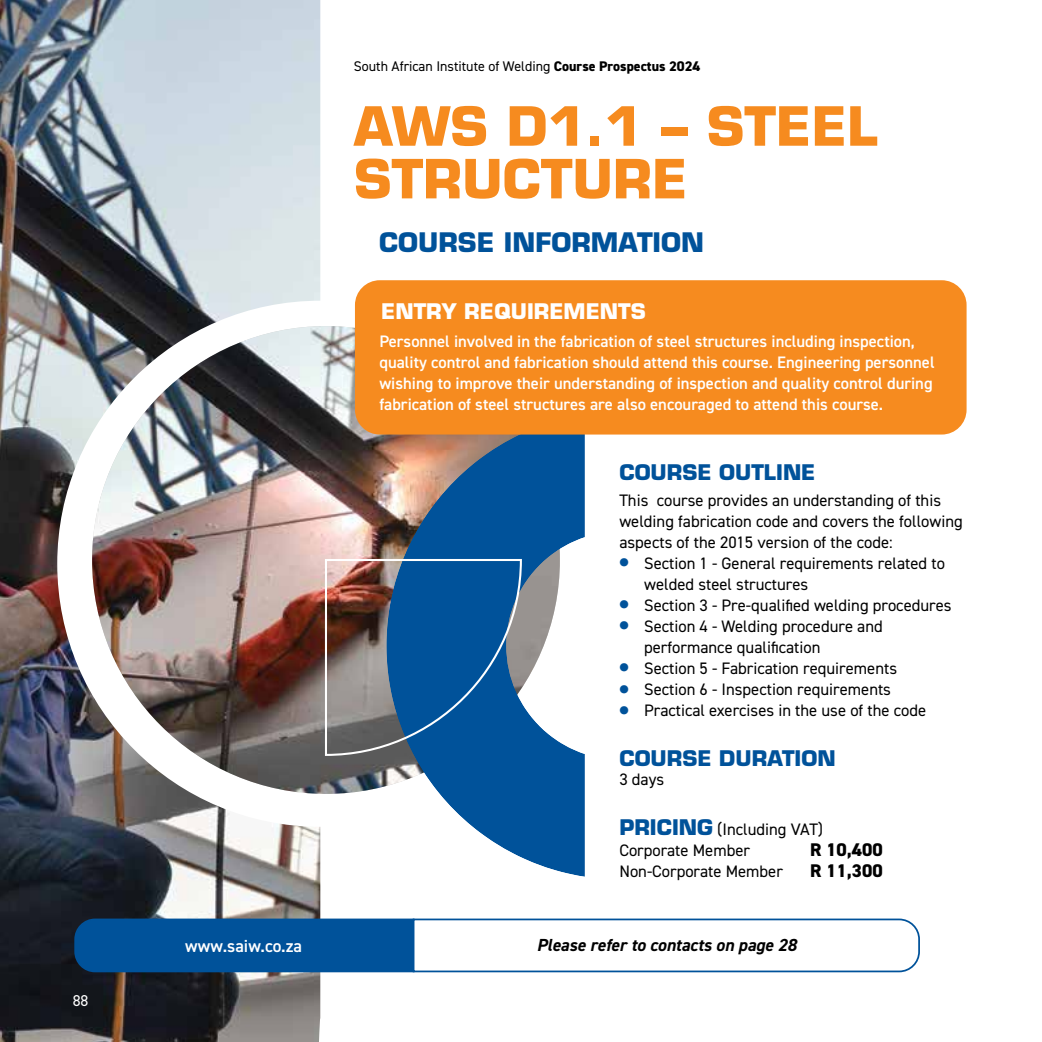
<style>
.page{position:relative;width:1042px;height:1042px;background:#fff}
.page>*{position:absolute;margin:0;border:0;box-sizing:border-box;transform-origin:0 0}
.t1{font:700 52.68px/52.7px "Eurostile LT Std";color:#f68b1f}
.t2{font:700 26.25px "Eurostile LT Std";color:#00529a}
.t3{font:700 21px "Eurostile LT Std";color:#00529a}
.t4{font:700 21px "Eurostile LT Std";color:#fff}
.t5{font:800 18.38px "DIN2014";color:#000}
.t6{font:italic 700 17.5px "DIN2014";color:#000}
.t7{font:600 17.5px "DIN2014";color:#fff}
.t8{font:16.62px/21px "DIN2014";color:#000}
.t9{font:600 16.62px/21px "DIN2014";color:#fff}
.t10{font:15.75px "DIN2014";color:#fff}
.t11{font:14px "DIN2014";color:#000}
.s1{font-weight:800}
.s2{font-weight:800;font-size:31.5px;color:#00529a}
.s3{font-family:"Eurostile LT Std";font-weight:700;font-size:21px;color:#00529a}
</style>
<div class="page">
<img style="left:0;top:0;width:320px;height:1042px">
<img style="left:92px;top:326px;width:468px;height:468px;border-radius:234px">
<svg style="left:386px;top:434px;width:199px;height:443px;fill:#00529a"></svg>
<svg style="left:325px;top:559px;width:197px;height:197px;background:#38628b"></svg>
<div style="left:355px;top:280px;width:611px;height:154px;background:#f68b1f;border-radius:25px"></div>
<svg style="left:73px;top:917px;width:847px;height:56px"></svg>
<p class="t10" style="left:73px;top:991px;width:17px">88</p>
<p class="t11" style="left:354px;top:58px;width:348px">South African Institute of Welding <span class="s1">Course Prospectus 2024</span></p>
<h1 class="t1" style="left:354px;top:100px;width:525px">AWS D1.1 – STEEL<br>STRUCTURE</h1>
<h2 class="t2" style="left:379px;top:226px;width:326px">COURSE INFORMATION</h2>
<p class="t4" style="left:381px;top:298px;width:266px">ENTRY REQUIREMENTS</p>
<p class="t9" style="left:379px;top:330px;width:557px">Personnel involved in the fabrication of steel structures including inspection, quality control and fabrication should attend this course. Engineering personnel wishing to improve their understanding of inspection and quality control during fabrication of steel structures are also encouraged to attend this course.</p>
<p class="t3" style="left:619px;top:459px;width:198px">COURSE OUTLINE</p>
<p class="t8" style="left:619px;top:489px;width:345px">This course provides an understanding of this welding fabrication code and covers the following aspects of the 2015 version of the code:</p>
<p class="t8" style="left:644px;top:552px;width:302px;text-indent:-25px"><span class="s2">•</span> Section 1 - General requirements related to welded steel structures</p>
<p class="t8" style="left:619px;top:594px;width:334px"><span class="s2">•</span> Section 3 - Pre-qualified welding procedures</p>
<p class="t8" style="left:644px;top:615px;width:240px;text-indent:-25px"><span class="s2">•</span> Section 4 - Welding procedure and performance qualification</p>
<p class="t8" style="left:619px;top:657px;width:279px"><span class="s2">•</span> Section 5 - Fabrication requirements</p>
<p class="t8" style="left:619px;top:678px;width:273px"><span class="s2">•</span> Section 6 - Inspection requirements</p>
<p class="t8" style="left:619px;top:699px;width:308px"><span class="s2">•</span> Practical exercises in the use of the code</p>
<p class="t3" style="left:619px;top:745px;width:218px">COURSE DURATION</p>
<p class="t8" style="left:619px;top:769px;width:46px">3 days</p>
<p class="t8" style="left:619px;top:818px;width:205px"><span class="s3">PRICING</span> (Including VAT)<br>Corporate Member</p>
<p class="t5" style="left:810px;top:837px;width:74px">R 10,400</p>
<p class="t8" style="left:619px;top:860px;width:165px">Non-Corporate Member</p>
<p class="t5" style="left:810px;top:858px;width:74px">R 11,300</p>
<p class="t7" style="left:185px;top:934px;width:118px">www.saiw.co.za</p>
<p class="t6" style="left:537px;top:933px;width:261px">Please refer to contacts on page 28</p>
</div>
